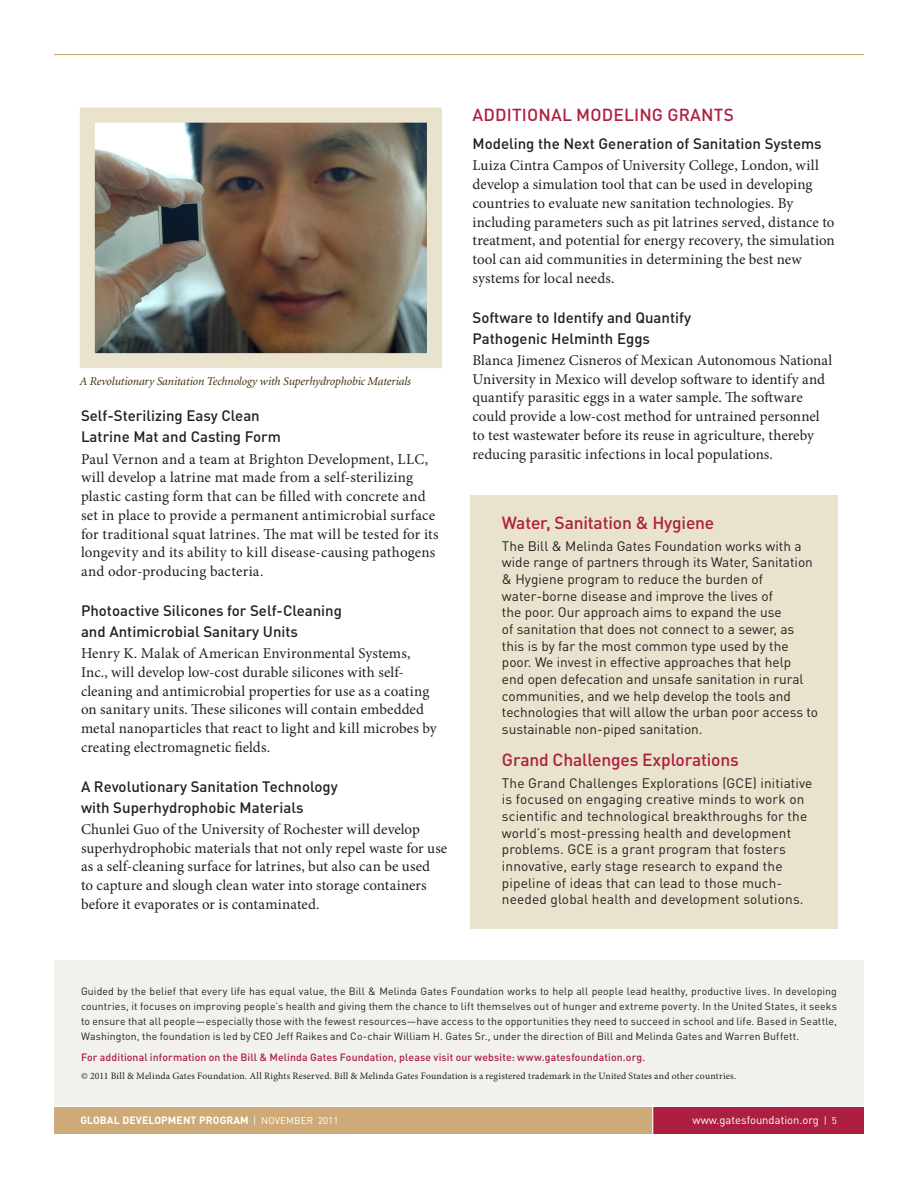
<style>
.page{position:relative;width:918px;height:1188px;background:#fff}
.page>*{position:absolute;margin:0;border:0;box-sizing:border-box;transform-origin:0 0}
._1_4c_subhead_for_pu{font:500 17.4px "DINOT";letter-spacing:-.01em;color:#ad1f40}
.Body_Subhead{font:500 17.25px "DINOT";letter-spacing:.01em;color:#ad1f40}
.Body_Copy{font:15px/18.8px "Minion Pro";letter-spacing:.005em;color:#231f20}
.Body_Paragraph_Subhe{font:500 15px/21px "DINOT";color:#231f20}
.T-body{font:13.65px/16.6px "DINOT";color:#231f20}
._1_6_italic_photo_ca{font:italic 12px "Minion";letter-spacing:-.01em;color:#432f0c}
.t1{font:11.25px "DINOT";color:#fff}
.t2{font:10.5px/15px "DINOT";letter-spacing:.01em;color:#231f20;text-align:justify}
.t3{font:500 10.5px "DINOT";letter-spacing:.01em;color:#ad1f40}
.t4{font:700 10.5px "DINOT";letter-spacing:.01em;color:#fff}
.t5{font:9.75px "Minion Pro";letter-spacing:.02em;color:#231f20}
.s1{font-weight:400;font-size:9.75px}
.s2{font-size:9.75px}
</style>
<div class="page">
<div style="left:54px;top:961px;width:810px;height:146px;background:#f2f1ee"></div>
<div style="left:653px;top:1107px;width:211px;height:27px;background:#ad1f40"></div>
<div style="left:54px;top:1107px;width:598px;height:27px;background:#ceaa78"></div>
<svg style="left:652px;top:1107px;width:1px;height:27px"></svg>
<hr style="left:51px;top:1106px;width:816px;height:1px;background:#fff">
<hr style="left:54px;top:54px;width:810px;height:1px;background:#ceaa78">
<div style="left:470px;top:495px;width:367px;height:434px;background:#e9e2cd"></div>
<img style="left:96px;top:124px;width:330px;height:228px">
<div style="left:80px;top:108px;width:362px;height:260px;border:15px solid #e9e2cd"></div>
<p class="_1_6_italic_photo_ca" style="left:80px;top:376px;width:333px">A Revolutionary Sanitation Technology with Superhydrophobic Materials</p>
<p class="Body_Paragraph_Subhe" style="left:81px;top:405px;width:201px">Self-Sterilizing Easy Clean<br>Latrine Mat and Casting Form</p>
<p class="Body_Copy" style="left:81px;top:449px;width:359px">Paul Vernon and a team at Brighton Development, LLC, will develop a latrine mat made from a self-sterilizing plastic casting form that can be filled with concrete and set in place to provide a permanent antimicrobial surface for traditional squat latrines. The mat will be tested for its longevity and its ability to kill disease-causing pathogens and odor-producing bacteria.</p>
<p class="Body_Paragraph_Subhe" style="left:81px;top:599px;width:263px">Photoactive Silicones for Self-Cleaning and Antimicrobial Sanitary Units</p>
<p class="Body_Copy" style="left:81px;top:644px;width:357px">Henry K. Malak of American Environmental Systems, Inc., will develop low-cost durable silicones with self&shy;cleaning and antimicrobial properties for use as a coating on sanitary units. These silicones will contain embedded metal nanoparticles that react to light and kill microbes by creating electromagnetic fields.</p>
<p class="Body_Paragraph_Subhe" style="left:81px;top:775px;width:258px">A Revolutionary Sanitation Technology with Superhydrophobic Materials</p>
<p class="Body_Copy" style="left:81px;top:820px;width:368px">Chunlei Guo of the University of Rochester will develop superhydrophobic materials that not only repel waste for use as a self-cleaning surface for latrines, but also can be used<br>to capture and slough clean water into storage containers before it evaporates or is contaminated.</p>
<p class="Body_Subhead" style="left:473px;top:103px;width:263px">ADDITIONAL MODELING GRANTS</p>
<p class="Body_Paragraph_Subhe" style="left:472px;top:132px;width:351px">Modeling the Next Generation of Sanitation Systems</p>
<p class="Body_Copy" style="left:472px;top:156px;width:364px">Luiza Cintra Campos of University College, London, will develop a simulation tool that can be used in developing countries to evaluate new sanitation technologies. By including parameters such as pit latrines served, distance to treatment, and potential for energy recovery, the simulation tool can aid communities in determining the best new systems for local needs.</p>
<p class="Body_Paragraph_Subhe" style="left:472px;top:306px;width:220px">Software to Identify and Quantify<br>Pathogenic Helminth Eggs</p>
<p class="Body_Copy" style="left:472px;top:351px;width:361px">Blanca Jimenez Cisneros of Mexican Autonomous National University in Mexico will develop software to identify and quantify parasitic eggs in a water sample. The software could provide a low-cost method for untrained personnel to test wastewater before its reuse in agriculture, thereby reducing parasitic infections in local populations.</p>
<p class="_1_4c_subhead_for_pu" style="left:502px;top:511px;width:214px">Water, Sanitation &amp; Hygiene</p>
<p class="T-body" style="left:502px;top:537px;width:318px">The Bill &amp; Melinda Gates Foundation works with a wide range of partners through its Water, Sanitation &amp; Hygiene program to reduce the burden of water-borne disease and improve the lives of<br>the poor. Our approach aims to expand the use<br>of sanitation that does not connect to a sewer, as this is by far the most common type used by the poor. We invest in effective approaches that help<br>end open defecation and unsafe sanitation in rural communities, and we help develop the tools and technologies that will allow the urban poor access to sustainable non-piped sanitation.</p>
<p class="_1_4c_subhead_for_pu" style="left:502px;top:748px;width:238px">Grand Challenges Explorations</p>
<p class="T-body" style="left:502px;top:774px;width:312px">The Grand Challenges Explorations (GCE) initiative is focused on engaging creative minds to work on scientific and technological breakthroughs for the world’s most-pressing health and development problems. GCE is a grant program that fosters innovative, early stage research to expand the pipeline of ideas that can lead to those much&shy;needed global health and development solutions.</p>
<p class="t2" style="left:81px;top:984px;width:758px">Guided by the belief that every life has equal value, the Bill &amp; Melinda Gates Foundation works to help all people lead healthy, productive lives. In developing countries, it focuses on improving people’s health and giving them the chance to lift themselves out of hunger and extreme poverty. In the United States, it seeks to ensure that all people—especially those with the fewest resources—have access to the opportunities they need to succeed in school and life. Based in Seattle, Washington, the foundation is led by CEO Jeff Raikes and Co-chair William H. Gates Sr., under the direction of Bill and Melinda Gates and Warren Buffett.</p>
<p class="t3" style="left:81px;top:1050px;width:566px">For additional information on the Bill &amp; Melinda Gates Foundation, please visit our website: www.gatesfoundation.org.</p>
<p class="t5" style="left:81px;top:1069px;width:657px">© 2011 Bill &amp; Melinda Gates Foundation. All Rights Reserved. Bill &amp; Melinda Gates Foundation is a registered trademark in the United States and other countries.</p>
<p class="t4" style="left:80px;top:1113px;width:260px">GLOBAL DEVELOPMENT PROGRAM <span class="s1">| November 2011</span></p>
<p class="t1" style="left:693px;top:1112px;width:146px">www.gatesfoundation.org <span class="s2">| 5</span></p>
</div>
